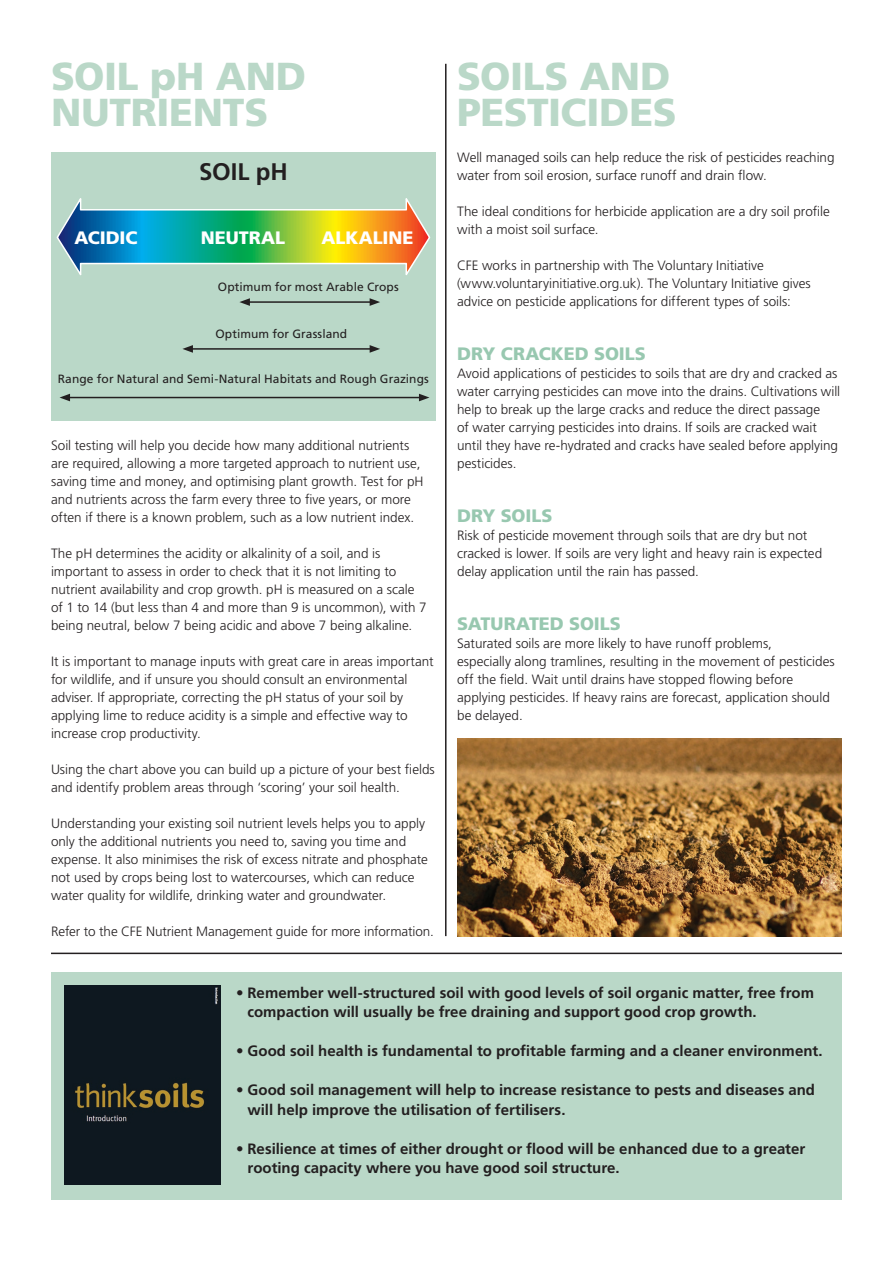
<style>
.page{position:relative;width:893px;height:1263px;background:#fff}
.page>*{position:absolute;margin:0;border:0;box-sizing:border-box;transform-origin:0 0}
.t1{font:900 39px/36px "Frutiger LT Std";letter-spacing:-.01em;color:#bad8c8}
.t2{font:700 24px "Frutiger LT Std";letter-spacing:-.005em;color:#231f20}
.t3{font:900 18px "Frutiger LT Std";letter-spacing:-.005em;color:#98c8b0}
.t4{font:900 18px "Frutiger LT Std";letter-spacing:-.005em;color:#fff}
.t5{font:700 15px/19.5px "Frutiger LT Std";color:#231f20}
.Normal__Web{font:300 13.5px/18px "Frutiger LT Std";letter-spacing:-.005em;color:#231f20}
.t6{font:12px "Frutiger LT Std";letter-spacing:.005em;color:#231f20}
</style>
<div class="page">
<div style="left:51px;top:153px;width:385px;height:268px;background:#bad8c8"></div>
<hr style="left:51px;top:953px;width:791px;height:1px;background:#231f20">
<hr style="left:445px;top:64px;width:1px;height:872px;background:#231f20">
<div style="left:51px;top:972px;width:791px;height:227px;background:#bad8c8"></div>
<div style="left:65px;top:986px;width:156px;height:199px;background:#0e1820"></div>
<hr style="left:68px;top:397px;width:353px;height:1px;background:#231f20">
<svg style="left:60px;top:394px;width:10px;height:7px"></svg>
<svg style="left:419px;top:394px;width:10px;height:7px"></svg>
<hr style="left:248px;top:301px;width:124px;height:2px;background:#231f20">
<svg style="left:239px;top:298px;width:11px;height:8px"></svg>
<svg style="left:370px;top:298px;width:10px;height:8px"></svg>
<hr style="left:191px;top:348px;width:181px;height:2px;background:#231f20">
<svg style="left:182px;top:345px;width:11px;height:8px"></svg>
<svg style="left:370px;top:345px;width:10px;height:8px"></svg>
<img style="left:457px;top:738px;width:385px;height:198px">
<svg style="left:56px;top:198px;width:375px;height:78px"></svg>
<p class="t1" style="left:51px;top:58px;width:257px">SOIL pH AND<br>NUTRIENTS</p>
<p class="t2" style="left:199px;top:158px;width:90px">SOIL pH</p>
<p class="t4" style="left:74px;top:227px;width:65px">ACIDIC</p>
<p class="t4" style="left:201px;top:227px;width:86px">NEUTRAL</p>
<p class="t4" style="left:322px;top:227px;width:93px">ALKALINE</p>
<p class="t6" style="left:218px;top:280px;width:182px">Optimum for most Arable Crops</p>
<p class="t6" style="left:215px;top:327px;width:133px">Optimum for Grassland</p>
<p class="t6" style="left:58px;top:371px;width:373px">Range for Natural and Semi-Natural Habitats and Rough Grazings</p>
<p class="Normal__Web" style="left:51px;top:437px;width:374px">Soil testing will help you decide how many additional nutrients are required, allowing a more targeted approach to nutrient use, saving time and money, and optimising plant growth. Test for pH and nutrients across the farm every three to five years, or more often if there is a known problem, such as a low nutrient index.</p>
<p class="Normal__Web" style="left:51px;top:545px;width:377px">The pH determines the acidity or alkalinity of a soil, and is important to assess in order to check that it is not limiting to nutrient availability and crop growth. pH is measured on a scale of 1 to 14 (but less than 4 and more than 9 is uncommon), with 7 being neutral, below 7 being acidic and above 7 being alkaline.</p>
<p class="Normal__Web" style="left:51px;top:653px;width:384px">It is important to manage inputs with great care in areas important for wildlife, and if unsure you should consult an environmental adviser. If appropriate, correcting the pH status of your soil by applying lime to reduce acidity is a simple and effective way to increase crop productivity.</p>
<p class="Normal__Web" style="left:51px;top:761px;width:385px">Using the chart above you can build up a picture of your best fields and identify problem areas through ‘scoring’ your soil health.</p>
<p class="Normal__Web" style="left:51px;top:815px;width:378px">Understanding your existing soil nutrient levels helps you to apply only the additional nutrients you need to, saving you time and expense. It also minimises the risk of excess nitrate and phosphate not used by crops being lost to watercourses, which can reduce water quality for wildlife, drinking water and groundwater.</p>
<p class="Normal__Web" style="left:51px;top:923px;width:384px">Refer to the CFE Nutrient Management guide for more information.</p>
<p class="t1" style="left:457px;top:58px;width:221px">SOILS AND<br>PESTICIDES</p>
<p class="Normal__Web" style="left:457px;top:149px;width:379px">Well managed soils can help reduce the risk of pesticides reaching water from soil erosion, surface runoff and drain flow.</p>
<p class="Normal__Web" style="left:457px;top:203px;width:374px">The ideal conditions for herbicide application are a dry soil profile with a moist soil surface.</p>
<p class="Normal__Web" style="left:457px;top:257px;width:355px">CFE works in partnership with The Voluntary Initiative (www.voluntaryinitiative.org.uk). The Voluntary Initiative gives advice on pesticide applications for different types of soils:</p>
<p class="t3" style="left:457px;top:343px;width:190px">DRY CRACKED SOILS</p>
<p class="Normal__Web" style="left:457px;top:365px;width:385px">Avoid applications of pesticides to soils that are dry and cracked as water carrying pesticides can move into the drains. Cultivations will help to break up the large cracks and reduce the direct passage<br>of water carrying pesticides into drains. If soils are cracked wait until they have re-hydrated and cracks have sealed before applying pesticides.</p>
<p class="t3" style="left:457px;top:505px;width:97px">DRY SOILS</p>
<p class="Normal__Web" style="left:457px;top:527px;width:367px">Risk of pesticide movement through soils that are dry but not cracked is lower. If soils are very light and heavy rain is expected delay application until the rain has passed.</p>
<p class="t3" style="left:457px;top:613px;width:165px">SATURATED SOILS</p>
<p class="Normal__Web" style="left:457px;top:635px;width:379px">Saturated soils are more likely to have runoff problems,<br>especially along tramlines, resulting in the movement of pesticides off the field. Wait until drains have stopped flowing before applying pesticides. If heavy rains are forecast, application should be delayed.</p>
<p class="t5" style="left:248px;top:983px;width:568px;text-indent:-12px">• Remember well-structured soil with good levels of soil organic matter, free from compaction will usually be free draining and support good crop growth.</p>
<p class="t5" style="left:236px;top:1041px;width:588px">• Good soil health is fundamental to profitable farming and a cleaner environment.</p>
<p class="t5" style="left:248px;top:1080px;width:569px;text-indent:-12px">• Good soil management will help to increase resistance to pests and diseases and will help improve the utilisation of fertilisers.</p>
<p class="t5" style="left:248px;top:1139px;width:559px;text-indent:-12px">• Resilience at times of either drought or flood will be enhanced due to a greater rooting capacity where you have good soil structure.</p>
</div>
